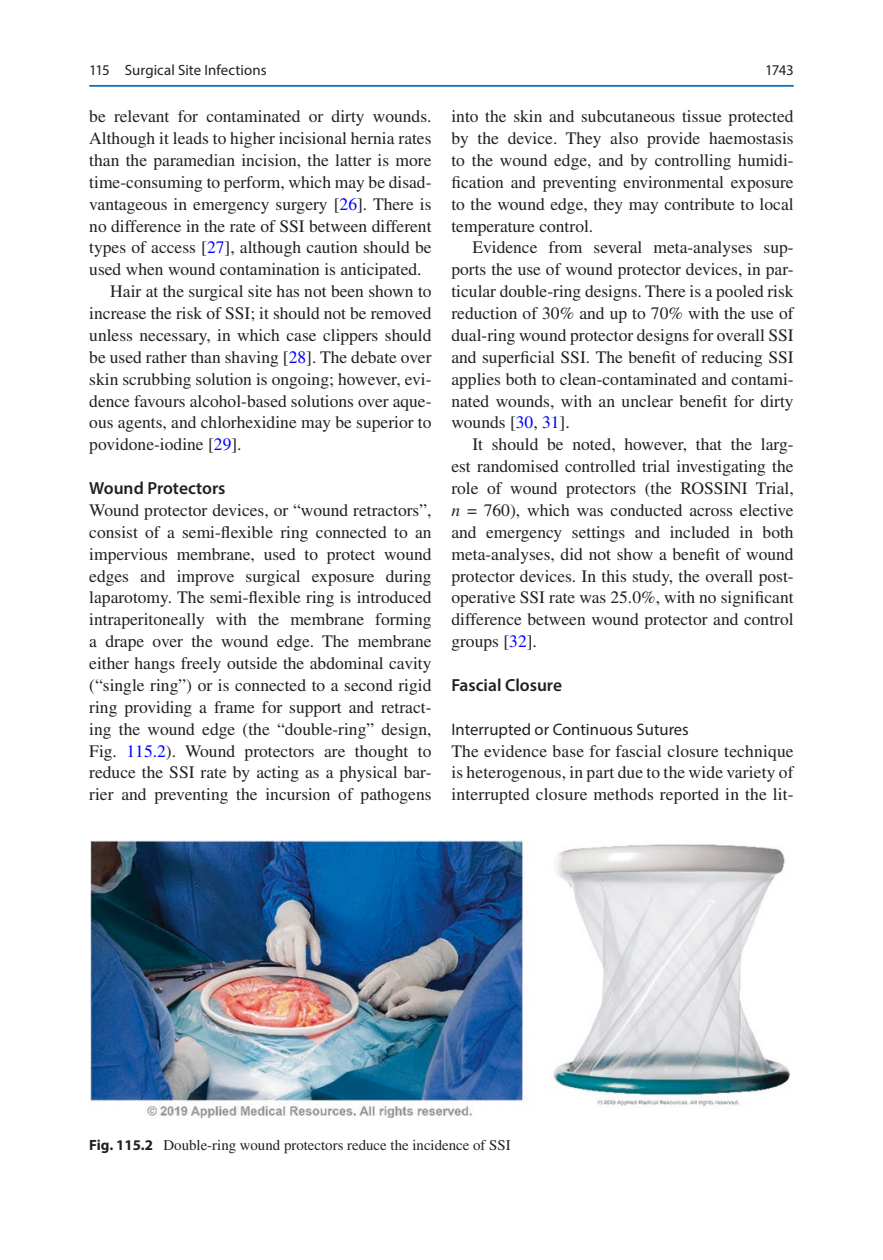
<style>
.page{position:relative;width:883px;height:1260px;background:#fff}
.page>*{position:absolute;margin:0;border:0;box-sizing:border-box;transform-origin:0 0}
.Text_flush{font:17.5px/21.9px "Times LT Std";color:#231f20;text-align:justify}
.Text{font:17.5px/21.9px "Times LT Std";color:#231f20;text-align:justify}
._4_hd{font:600 17.5px "Myriad Pro";color:#231f20}
._4_hd_5_hd{font:16.62px "Myriad Pro";color:#231f20}
.t1{font:14.88px "Times LT Std";color:#231f20}
.t2{font:14.88px "Myriad Pro";letter-spacing:.005em;color:#231f20}
.s1{color:#00f}
.s2{font-style:italic}
.s3{font-family:"Myriad Pro";font-weight:700}
</style>
<div class="page">
<img style="left:91px;top:841px;width:700px;height:278px">
<hr style="left:89px;top:85px;width:705px;height:2px;background:#0073bc">
<p class="t2" style="left:89px;top:61px;width:179px">115 Surgical Site Infections</p>
<p class="Text_flush" style="left:89px;top:105px;width:344px">be relevant for contaminated or dirty wounds.<br>Although it leads to higher incisional hernia rates than the paramedian incision, the latter is more time-consuming to perform, which may be disad&shy;vantageous in emergency surgery [<span class="s1">26</span>]. There is no difference in the rate of SSI between different types of access [<span class="s1">27</span>], although caution should be used when wound contamination is anticipated.</p>
<p class="Text" style="left:89px;top:280px;width:344px;text-indent:21px">Hair at the surgical site has not been shown to increase the risk of SSI; it should not be removed unless necessary, in which case clippers should be used rather than shaving [<span class="s1">28</span>]. The debate over skin scrubbing solution is ongoing; however, evi&shy;dence favours alcohol-based solutions over aque&shy;ous agents, and chlorhexidine may be superior to povidone-iodine [<span class="s1">29</span>].</p>
<h5 class="_4_hd" style="left:89px;top:477px;width:138px">Wound Protectors</h5>
<p class="Text_flush" style="left:89px;top:499px;width:344px">Wound protector devices, or “wound retractors”, consist of a semi-flexible ring connected to an impervious membrane, used to protect wound edges and improve surgical exposure during laparotomy. The semi-flexible ring is introduced intraperitoneally with the membrane forming a drape over the wound edge. The membrane either hangs freely outside the abdominal cavity (“single ring”) or is connected to a second rigid ring providing a frame for support and retract&shy;ing the wound edge (the “double-ring” design, Fig. <span class="s1">115.2</span>). Wound protectors are thought to reduce the SSI rate by acting as a physical bar&shy;rier and preventing the incursion of pathogens</p>
<p class="t2" style="left:765px;top:61px;width:30px">1743</p>
<p class="Text_flush" style="left:451px;top:105px;width:344px">into the skin and subcutaneous tissue protected by the device. They also provide haemostasis to the wound edge, and by controlling humidi&shy;fication and preventing environmental exposure to the wound edge, they may contribute to local temperature control.</p>
<p class="Text" style="left:451px;top:237px;width:344px;text-indent:21px">Evidence from several meta-analyses sup&shy;ports the use of wound protector devices, in par&shy;ticular double-ring designs. There is a pooled risk reduction of 30% and up to 70% with the use of dual-ring wound protector designs for overall SSI and superficial SSI. The benefit of reducing SSI applies both to clean-contaminated and contami&shy;nated wounds, with an unclear benefit for dirty wounds [<span class="s1">30</span>, <span class="s1">31</span>].</p>
<p class="Text" style="left:451px;top:433px;width:344px;text-indent:21px">It should be noted, however, that the larg&shy;est randomised controlled trial investigating the role of wound protectors (the ROSSINI Trial, <span class="s2">n</span> = 760), which was conducted across elective and emergency settings and included in both meta-analyses, did not show a benefit of wound protector devices. In this study, the overall post&shy;operative SSI rate was 25.0%, with no significant difference between wound protector and control groups [<span class="s1">32</span>].</p>
<h5 class="_4_hd" style="left:451px;top:674px;width:112px">Fascial Closure</h5>
<h6 class="_4_hd_5_hd" style="left:451px;top:719px;width:239px">Interrupted or Continuous Sutures</h6>
<p class="Text_flush" style="left:451px;top:740px;width:344px">The evidence base for fascial closure technique is heterogenous, in part due to the wide variety of interrupted closure methods reported in the lit-</p>
<p class="t1" style="left:89px;top:1137px;width:423px"><span class="s3">Fig. 115.2</span> Double-ring wound protectors reduce the incidence of SSI</p>
</div>
